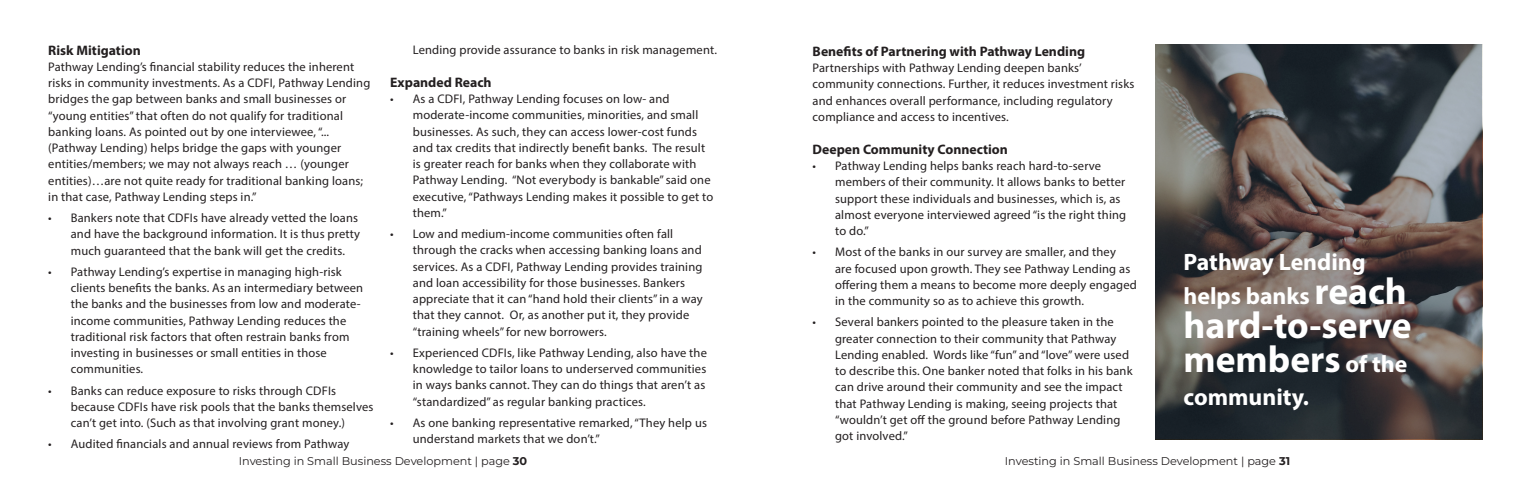
<style>
.page{position:relative;width:1530px;height:495px;background:#fff}
.page>*{position:absolute;margin:0;border:0;box-sizing:border-box;transform-origin:0 0}
.t1{font:700 37.5px/33.8px "Myriad Pro";color:#fff}
.t2{font:700 23.75px/33.8px "Myriad Pro";color:#fff}
.Table_Header{font:700 13.75px "Myriad Pro";color:#231f20}
.Body{font:12.5px/16.2px "Myriad Pro";letter-spacing:.015em;color:#231f20}
.t3{font:100 11.25px "Montserrat";color:#231f20}
.s1{font-size:37.5px}
.s2{font-size:23.75px}
</style>
<div class="page">
<svg style="left:1156px;top:44px;width:326px;height:395px;background:#514e4e"></svg>
<p class="Table_Header" style="left:48px;top:41px;width:94px">Risk Mitigation</p>
<p class="Body" style="left:48px;top:58px;width:324px">Pathway Lending’s financial stability reduces the inherent risks in community investments. As a CDFI, Pathway Lending bridges the gap between banks and small businesses or “young entities” that often do not qualify for traditional banking loans. As pointed out by one interviewee, “... (Pathway Lending) helps bridge the gaps with younger entities/members; we may not always reach … (younger entities)…are not quite ready for traditional banking loans; in that case, Pathway Lending steps in.”</p>
<p class="Body" style="left:71px;top:210px;width:291px;text-indent:-22px">• Bankers note that CDFIs have already vetted the loans and have the background information. It is thus pretty much guaranteed that the bank will get the credits.</p>
<p class="Body" style="left:71px;top:263px;width:294px;text-indent:-22px">• Pathway Lending’s expertise in managing high-risk clients benefits the banks. As an intermediary between the banks and the businesses from low and moderate&shy;income communities, Pathway Lending reduces the traditional risk factors that often restrain banks from investing in businesses or small entities in those communities.</p>
<p class="Body" style="left:71px;top:382px;width:304px;text-indent:-22px">• Banks can reduce exposure to risks through CDFIs because CDFIs have risk pools that the banks themselves can’t get into. (Such as that involving grant money.)</p>
<p class="Body" style="left:48px;top:436px;width:303px">• Audited financials and annual reviews from Pathway</p>
<p class="Body" style="left:413px;top:41px;width:306px">Lending provide assurance to banks in risk management.</p>
<p class="Table_Header" style="left:390px;top:73px;width:103px">Expanded Reach</p>
<p class="Body" style="left:413px;top:91px;width:302px;text-indent:-22px">• As a CDFI, Pathway Lending focuses on low- and moderate-income communities, minorities, and small businesses. As such, they can access lower-cost funds and tax credits that indirectly benefit banks. The result is greater reach for banks when they collaborate with Pathway Lending. “Not everybody is bankable” said one executive, “Pathways Lending makes it possible to get to them.”</p>
<p class="Body" style="left:413px;top:226px;width:291px;text-indent:-22px">• Low and medium-income communities often fall through the cracks when accessing banking loans and services. As a CDFI, Pathway Lending provides training and loan accessibility for those businesses. Bankers appreciate that it can “hand hold their clients” in a way that they cannot. Or, as another put it, they provide “training wheels” for new borrowers.</p>
<p class="Body" style="left:413px;top:344px;width:296px;text-indent:-22px">• Experienced CDFIs, like Pathway Lending, also have the knowledge to tailor loans to underserved communities in ways banks cannot. They can do things that aren’t as “standardized” as regular banking practices.</p>
<p class="Body" style="left:413px;top:414px;width:296px;text-indent:-22px">• As one banking representative remarked, “They help us understand markets that we don’t.”</p>
<p class="Table_Header" style="left:813px;top:42px;width:274px">Benefits of Partnering with Pathway Lending</p>
<p class="Body" style="left:813px;top:60px;width:323px">Partnerships with Pathway Lending deepen banks’ community connections. Further, it reduces investment risks and enhances overall performance, including regulatory compliance and access to incentives.</p>
<p class="Table_Header" style="left:813px;top:140px;width:197px">Deepen Community Connection</p>
<p class="Body" style="left:835px;top:158px;width:293px;text-indent:-22px">• Pathway Lending helps banks reach hard-to-serve members of their community. It allows banks to better support these individuals and businesses, which is, as almost everyone interviewed agreed “is the right thing to do.”</p>
<p class="Body" style="left:835px;top:244px;width:303px;text-indent:-22px">• Most of the banks in our survey are smaller, and they<br>are focused upon growth. They see Pathway Lending as offering them a means to become more deeply engaged in the community so as to achieve this growth.</p>
<p class="Body" style="left:835px;top:314px;width:299px;text-indent:-22px">• Several bankers pointed to the pleasure taken in the greater connection to their community that Pathway Lending enabled. Words like “fun” and “love” were used to describe this. One banker noted that folks in his bank can drive around their community and see the impact that Pathway Lending is making, seeing projects that “wouldn’t get off the ground before Pathway Lending got involved.”</p>
<p class="t2" style="left:1184px;top:245px;width:225px">Pathway Lending helps banks <span class="s1">reach</span></p>
<p class="t1" style="left:1184px;top:307px;width:230px">hard-to-serve members <span class="s2">of the</span></p>
<p class="t2" style="left:1184px;top:380px;width:127px">community.</p>
<p class="t3" style="left:239px;top:454px;width:290px">Investing in Small Business Development | page 30</p>
<p class="t3" style="left:1005px;top:454px;width:287px">Investing in Small Business Development | page 31</p>
</div>
